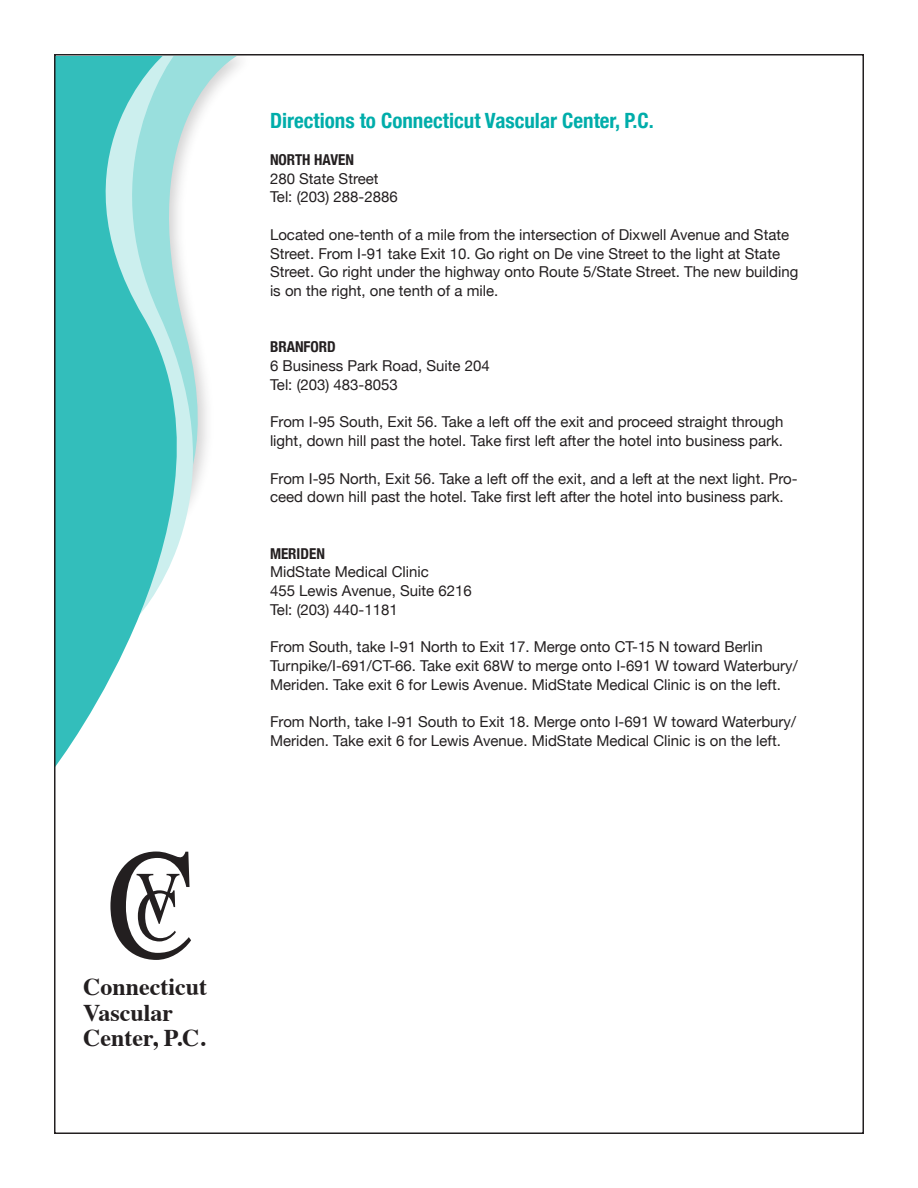
<style>
.page{position:relative;width:918px;height:1188px;background:#fff}
.page>*{position:absolute;margin:0;border:0;box-sizing:border-box;transform-origin:0 0}
.t1{font:700 24px "Times";color:#231f20}
.t2{font:700 condensed 21px "Helvetica Neue";color:#00adaa}
.t3{font:15px/18.8px "Helvetica Neue";color:#231f20}
.t4{font:700 condensed 15px "Helvetica Neue";color:#231f20}
.s1{font-weight:700;font-stretch:condensed}
</style>
<div class="page">
<svg style="left:57px;top:57px;width:183px;height:707px"></svg>
<svg style="left:110px;top:852px;width:81px;height:108px"></svg>
<p class="t2" style="left:270px;top:108px;width:385px">Directions to Connecticut Vascular Center, P.C.</p>
<p class="t4" style="left:270px;top:151px;width:86px">NORTH HAVEN</p>
<p class="t3" style="left:270px;top:169px;width:110px">280 State Street</p>
<p class="t3" style="left:270px;top:188px;width:129px">Tel: (203) 288-2886</p>
<p class="t3" style="left:270px;top:225px;width:530px">Located one-tenth of a mile from the intersection of Dixwell Avenue and State Street. From I-91 take Exit 10. Go right on De vine Street to the light at State Street. Go right under the highway onto Route 5/State Street. The new building is on the right, one tenth of a mile.</p>
<p class="t4" style="left:270px;top:338px;width:67px">BRANFORD</p>
<p class="t3" style="left:270px;top:356px;width:221px">6 Business Park Road, Suite 204</p>
<p class="t3" style="left:270px;top:375px;width:129px">Tel: (203) 483-8053</p>
<p class="t3" style="left:270px;top:413px;width:515px">From I-95 South, Exit 56. Take a left off the exit and proceed straight through light, down hill past the hotel. Take first left after the hotel into business park.</p>
<p class="t3" style="left:270px;top:469px;width:529px">From I-95 North, Exit 56. Take a left off the exit, and a left at the next light. Pro&shy;ceed down hill past the hotel. Take first left after the hotel into business park.</p>
<p class="t3" style="left:270px;top:544px;width:203px"><span class="s1">MERIDEN<br></span>MidState Medical Clinic<br>455 Lewis Avenue, Suite 6216<br>Tel: (203) 440-1181</p>
<p class="t3" style="left:270px;top:638px;width:529px">From South, take I-91 North to Exit 17. Merge onto CT-15 N toward Berlin<br>Turnpike/I-691/CT-66. Take exit 68W to merge onto I-691 W toward Waterbury/<br>Meriden. Take exit 6 for Lewis Avenue. MidState Medical Clinic is on the left.</p>
<p class="t3" style="left:270px;top:713px;width:528px">From North, take I-91 South to Exit 18. Merge onto I-691 W toward Waterbury/<br>Meriden. Take exit 6 for Lewis Avenue. MidState Medical Clinic is on the left.</p>
<p class="t1" style="left:83px;top:964px;width:125px">Connecticut</p>
<p class="t1" style="left:83px;top:990px;width:91px">Vascular</p>
<p class="t1" style="left:83px;top:1015px;width:124px">Center, P.C.</p>
</div>
